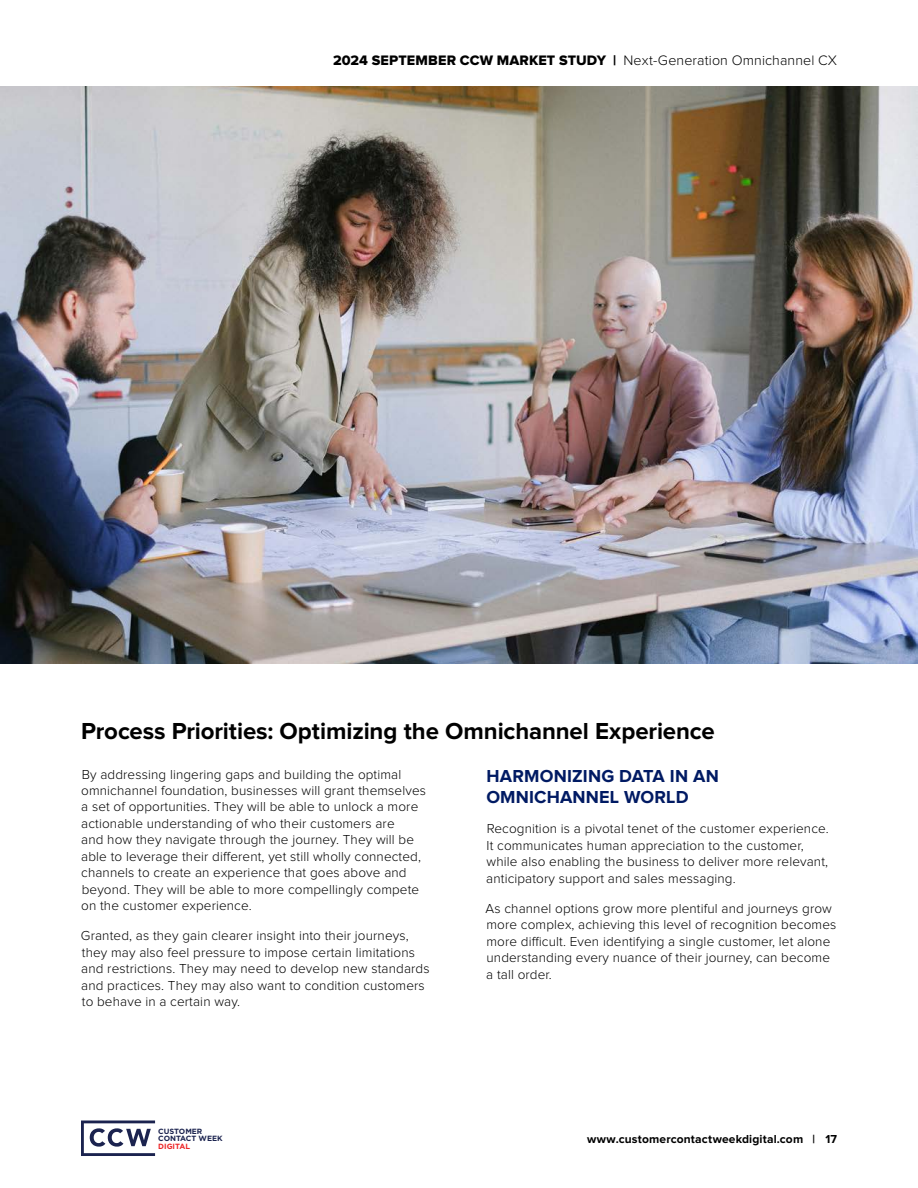
<style>
.page{position:relative;width:918px;height:1188px;background:#fff}
.page>*{position:absolute;margin:0;border:0;box-sizing:border-box;transform-origin:0 0}
.t1{font:700 24px "Proxima Nova";letter-spacing:-.005em;color:#000}
.t2{font:700 18px/21px "Proxima Nova";letter-spacing:.01em;color:#001a63}
.t3{font:14.25px "Proxima Nova Extrabld";letter-spacing:.01em;color:#000}
.t4{font:300 13.5px/16.5px "Proxima Nova";letter-spacing:.01em;color:#000}
.t5{font:700 12px "Proxima Nova";letter-spacing:.01em;color:#000}
.t6{font:700 7.5px/7.8px "Gotham";color:#1b234f}
.t7{font:700 7.5px "Gotham";color:#ed2426}
.s1{font-family:"Proxima Nova";font-weight:300}
</style>
<div class="page">
<svg style="left:81px;top:1121px;width:74px;height:35px"></svg>
<img style="left:0;top:86px;width:918px;height:577px">
<p class="t3" style="left:333px;top:54px;width:505px">2024 SEPTEMBER CCW MARKET STUDY | <span class="s1">Next-Generation Omnichannel CX</span></p>
<h1 class="t1" style="left:81px;top:720px;width:635px">Process Priorities: Optimizing the Omnichannel Experience</h1>
<h2 class="t2" style="left:486px;top:766px;width:234px">HARMONIZING DATA IN AN<br>OMNICHANNEL WORLD</h2>
<p class="t4" style="left:486px;top:821px;width:344px">Recognition is a pivotal tenet of the customer experience.<br>It communicates human appreciation to the customer, while also enabling the business to deliver more relevant, anticipatory support and sales messaging.</p>
<p class="t4" style="left:486px;top:900px;width:352px">As channel options grow more plentiful and journeys grow more complex, achieving this level of recognition becomes more difficult. Even identifying a single customer, let alone understanding every nuance of their journey, can become a tall order.</p>
<p class="t4" style="left:81px;top:766px;width:346px">By addressing lingering gaps and building the optimal omnichannel foundation, businesses will grant themselves a set of opportunities. They will be able to unlock a more actionable understanding of who their customers are<br>and how they navigate through the journey. They will be able to leverage their different, yet still wholly connected, channels to create an experience that goes above and beyond. They will be able to more compellingly compete on the customer experience.</p>
<p class="t4" style="left:81px;top:928px;width:350px">Granted, as they gain clearer insight into their journeys, they may also feel pressure to impose certain limitations and restrictions. They may need to develop new standards and practices. They may also want to condition customers to behave in a certain way.</p>
<p class="t6" style="left:158px;top:1127px;width:66px">CUSTOMER<br>CONTACT WEEK</p>
<p class="t7" style="left:158px;top:1142px;width:33px">DIGITAL</p>
<p class="t5" style="left:587px;top:1134px;width:229px">www.customercontactweekdigital.com |</p>
<p class="t5" style="left:825px;top:1134px;width:13px">17</p>
</div>
